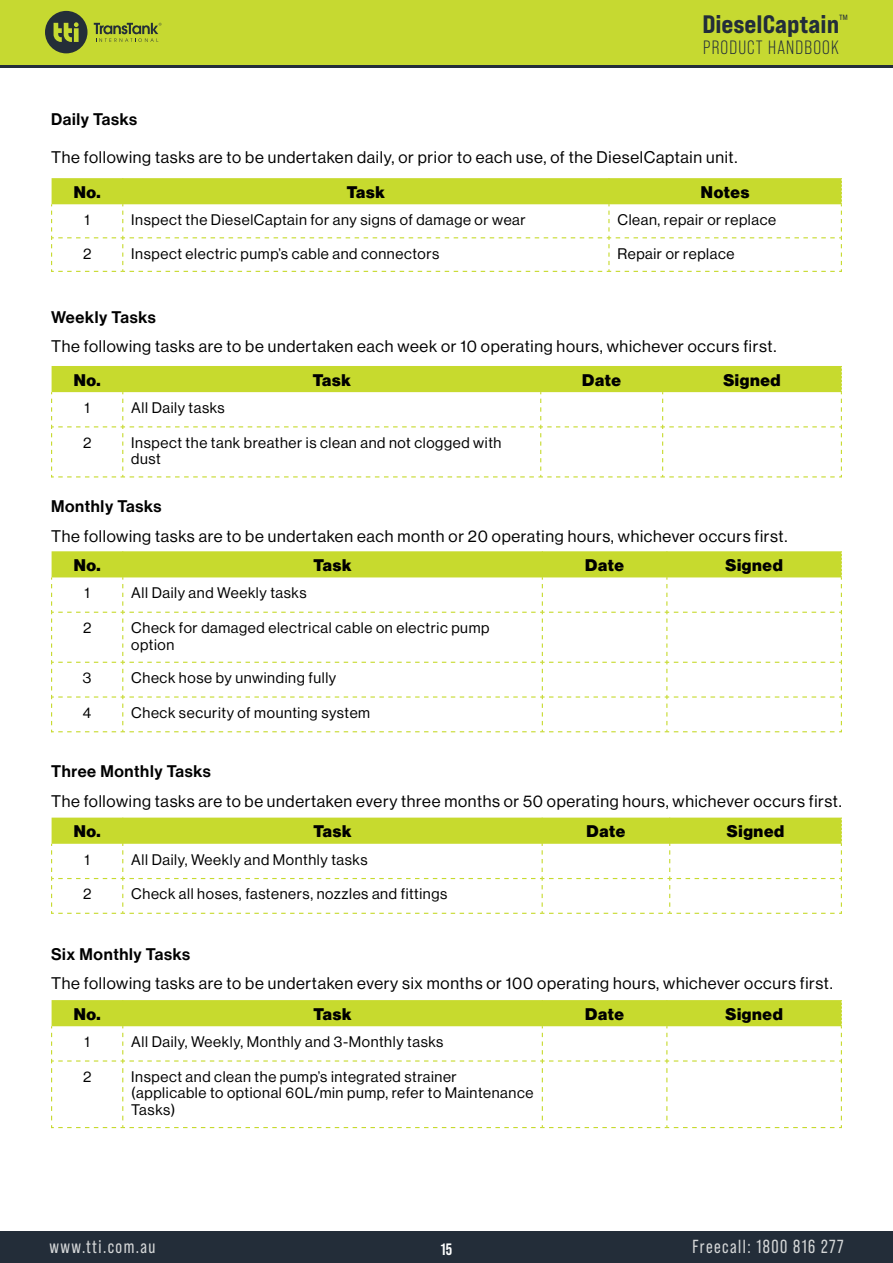
<style>
.page{position:relative;width:893px;height:1263px;background:#fff}
.page>*{position:absolute;margin:0;border:0;box-sizing:border-box;transform-origin:0 0}
.t1{font:25.2px "Bebas Neue Pro Exp Eb";color:#222d3a}
.t2{font:19.2px "Bebas Neue Pro";letter-spacing:.06em;color:#222d3a}
.t3{font:18.9px "Bebas Neue Pro";letter-spacing:.08em;color:#d4d6d7;scale:.95 1}
.t4{font:16.5px "Neue Haas Display";letter-spacing:.04em;color:#000}
.t5{font:16.5px "N Haas Grotesk DS Pro 55 Rg";letter-spacing:.04em;color:#000}
.t6{font:900 16.5px "Neue Haas Display";letter-spacing:.04em;color:#000}
.t7{font:16.5px "Neue Haas Display Mediu";letter-spacing:.04em;color:#000}
.t8{font:16.5px "N Haas Grotesk DS Pro 65 Md";letter-spacing:.04em;color:#000}
.t9{font:700 16.5px "Bebas Neue Pro";color:#fff}
.t10{font:15px/16.5px "Neue Haas Display";letter-spacing:.04em;color:#000}
.s1{font-family:"Neue Haas Display Mediu"}
</style>
<div class="page">
<div style="left:0;top:1231px;width:893px;height:32px;background:#232d39"></div>
<svg style="left:0;top:64px;width:893px;height:4px;background:#4b5837"></svg>
<div style="left:0;top:0;width:893px;height:64px;background:#c6d931"></div>
<svg style="left:94px;top:23px;width:68px;height:19px"></svg>
<svg style="left:45px;top:11px;width:42px;height:42px"></svg>
<svg style="left:51px;top:178px;width:791px;height:94px"></svg>
<svg style="left:51px;top:366px;width:791px;height:112px"></svg>
<svg style="left:51px;top:551px;width:791px;height:182px"></svg>
<svg style="left:51px;top:818px;width:791px;height:96px"></svg>
<svg style="left:51px;top:1000px;width:791px;height:129px"></svg>
<h1 class="t1" style="left:702px;top:9px;width:147px">DieselCaptain<sup>™</sup></h1>
<p class="t2" style="left:703px;top:37px;width:137px">PRODUCT HANDBOOK</p>
<p class="t8" style="left:51px;top:109px;width:88px"><span class="s1">D</span>aily Tasks</p>
<p class="t5" style="left:51px;top:147px;width:688px">The following tasks are to be undertaken daily, or prior to each use, of the DieselCaptain unit.</p>
<p class="t6" style="left:74px;top:182px;width:29px">No.</p>
<p class="t6" style="left:347px;top:182px;width:40px">Task</p>
<p class="t6" style="left:701px;top:182px;width:50px">Notes</p>
<p class="t10" style="left:85px;top:212px;width:7px">1</p>
<p class="t10" style="left:131px;top:212px;width:396px">Inspect the DieselCaptain for any signs of damage or wear</p>
<p class="t10" style="left:617px;top:212px;width:160px">Clean, repair or replace</p>
<p class="t10" style="left:83px;top:245px;width:10px">2</p>
<p class="t10" style="left:131px;top:245px;width:310px">Inspect electric pump’s cable and connectors</p>
<p class="t10" style="left:617px;top:245px;width:118px">Repair or replace</p>
<p class="t8" style="left:51px;top:307px;width:106px">Weekly Tasks</p>
<p class="t5" style="left:51px;top:337px;width:727px">The following tasks are to be undertaken each week or 10 operating hours, whichever occurs first.</p>
<p class="t6" style="left:74px;top:370px;width:29px">No.</p>
<p class="t6" style="left:313px;top:370px;width:40px">Task</p>
<p class="t6" style="left:582px;top:370px;width:40px">Date</p>
<p class="t6" style="left:723px;top:370px;width:59px">Signed</p>
<p class="t10" style="left:85px;top:399px;width:7px">1</p>
<p class="t10" style="left:131px;top:399px;width:95px">All Daily tasks</p>
<p class="t10" style="left:83px;top:434px;width:10px">2</p>
<p class="t10" style="left:131px;top:434px;width:372px">Inspect the tank breather is clean and not clogged with dust</p>
<p class="t7" style="left:51px;top:497px;width:112px">Monthly Tasks</p>
<p class="t4" style="left:51px;top:526px;width:738px">The following tasks are to be undertaken each month or 20 operating hours, whichever occurs first.</p>
<p class="t6" style="left:74px;top:556px;width:29px">No.</p>
<p class="t6" style="left:314px;top:556px;width:40px">Task</p>
<p class="t6" style="left:585px;top:556px;width:40px">Date</p>
<p class="t6" style="left:725px;top:556px;width:59px">Signed</p>
<p class="t10" style="left:85px;top:585px;width:7px">1</p>
<p class="t10" style="left:131px;top:585px;width:177px">All Daily and Weekly tasks</p>
<p class="t10" style="left:83px;top:620px;width:10px">2</p>
<p class="t10" style="left:131px;top:620px;width:360px">Check for damaged electrical cable on electric pump option</p>
<p class="t10" style="left:83px;top:670px;width:10px">3</p>
<p class="t10" style="left:131px;top:670px;width:206px">Check hose by unwinding fully</p>
<p class="t10" style="left:83px;top:704px;width:10px">4</p>
<p class="t10" style="left:131px;top:704px;width:240px">Check security of mounting system</p>
<p class="t7" style="left:51px;top:762px;width:161px">Three Monthly Tasks</p>
<p class="t4" style="left:51px;top:792px;width:792px">The following tasks are to be undertaken every three months or 50 operating hours, whichever occurs first.</p>
<p class="t6" style="left:74px;top:822px;width:29px">No.</p>
<p class="t6" style="left:313px;top:822px;width:40px">Task</p>
<p class="t6" style="left:586px;top:822px;width:40px">Date</p>
<p class="t6" style="left:727px;top:822px;width:59px">Signed</p>
<p class="t10" style="left:85px;top:851px;width:7px">1</p>
<p class="t10" style="left:131px;top:851px;width:238px">All Daily, Weekly and Monthly tasks</p>
<p class="t10" style="left:83px;top:886px;width:10px">2</p>
<p class="t10" style="left:131px;top:886px;width:317px">Check all hoses, fasteners, nozzles and fittings</p>
<p class="t7" style="left:51px;top:944px;width:141px">Six Monthly Tasks</p>
<p class="t4" style="left:51px;top:974px;width:783px">The following tasks are to be undertaken every six months or 100 operating hours, whichever occurs first.</p>
<p class="t6" style="left:74px;top:1004px;width:29px">No.</p>
<p class="t6" style="left:314px;top:1004px;width:40px">Task</p>
<p class="t6" style="left:585px;top:1004px;width:40px">Date</p>
<p class="t6" style="left:725px;top:1004px;width:59px">Signed</p>
<p class="t10" style="left:85px;top:1033px;width:7px">1</p>
<p class="t10" style="left:131px;top:1033px;width:314px">All Daily, Weekly, Monthly and 3-Monthly tasks</p>
<p class="t10" style="left:83px;top:1068px;width:10px">2</p>
<p class="t10" style="left:131px;top:1068px;width:404px">Inspect and clean the pump’s integrated strainer (applicable to optional 60L/min pump, refer to Maintenance<br>Tasks)</p>
<p class="t3" style="left:50px;top:1236px;width:113px">www.tti.com.au</p>
<p class="t9" style="left:441px;top:1239px;width:13px">15</p>
<p class="t3" style="left:692px;top:1236px;width:161px">Freecall: 1800 816 277</p>
</div>
